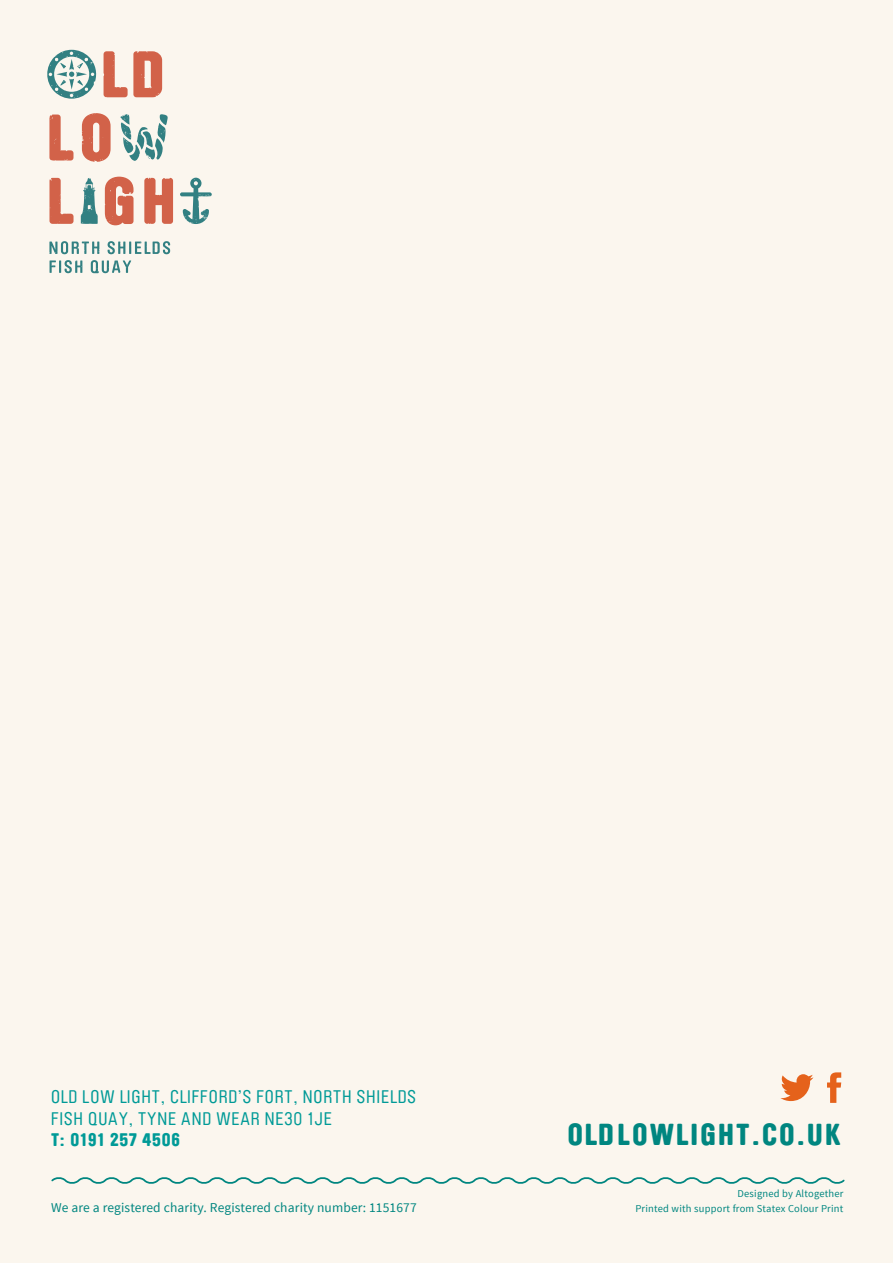
<style>
.page{position:relative;width:893px;height:1263px;background:#fbf6ee}
.page>*{position:absolute;margin:0;border:0;box-sizing:border-box;transform-origin:0 0}
.t1{font:900 30px "Brauer Neue";letter-spacing:.075em;color:#008680}
.t2{font:18px/21.6px "Brauer Neue";letter-spacing:.05em;color:#009a97}
.t3{font:900 18px "Brauer Neue";letter-spacing:.05em;color:#009a97}
.t4{font:13.5px "Source Sans Pro";letter-spacing:.01em;color:#008680}
.t5{font:10.5px/15px "Source Sans Pro";letter-spacing:.02em;color:#008680;text-align:right}
</style>
<div class="page">
<svg style="left:144px;top:178px;width:29px;height:46px"></svg>
<svg style="left:105px;top:177px;width:29px;height:48px"></svg>
<svg style="left:82px;top:113px;width:29px;height:49px"></svg>
<svg style="left:49px;top:115px;width:24px;height:46px"></svg>
<svg style="left:49px;top:178px;width:25px;height:46px"></svg>
<svg style="left:104px;top:51px;width:58px;height:46px"></svg>
<svg style="left:47px;top:50px;width:50px;height:49px"></svg>
<svg style="left:121px;top:114px;width:47px;height:47px"></svg>
<svg style="left:81px;top:178px;width:17px;height:46px"></svg>
<svg style="left:180px;top:178px;width:32px;height:46px"></svg>
<svg style="left:49px;top:241px;width:51px;height:13px"></svg>
<svg style="left:108px;top:241px;width:62px;height:13px"></svg>
<svg style="left:50px;top:260px;width:32px;height:13px"></svg>
<svg style="left:91px;top:260px;width:40px;height:13px"></svg>
<svg style="left:780px;top:1074px;width:33px;height:27px"></svg>
<svg style="left:827px;top:1072px;width:14px;height:31px"></svg>
<svg style="left:51px;top:1177px;width:794px;height:7px"></svg>
<p class="t2" style="left:51px;top:1086px;width:366px">OLD LOW LIGHT, CLIFFORD’S FORT, NORTH SHIELDS<br>FISH QUAY, TYNE AND WEAR NE30 1JE</p>
<p class="t3" style="left:51px;top:1129px;width:130px">T: 0191 257 4506</p>
<p class="t4" style="left:51px;top:1199px;width:367px">We are a registered charity. Registered charity number: 1151677</p>
<h1 class="t1" style="left:568px;top:1117px;width:274px">OLDLOWLIGHT.CO.UK</h1>
<p class="t5" style="left:635px;top:1186px;width:210px">Designed by Altogether<br>Printed with support from Statex Colour Print</p>
</div>
